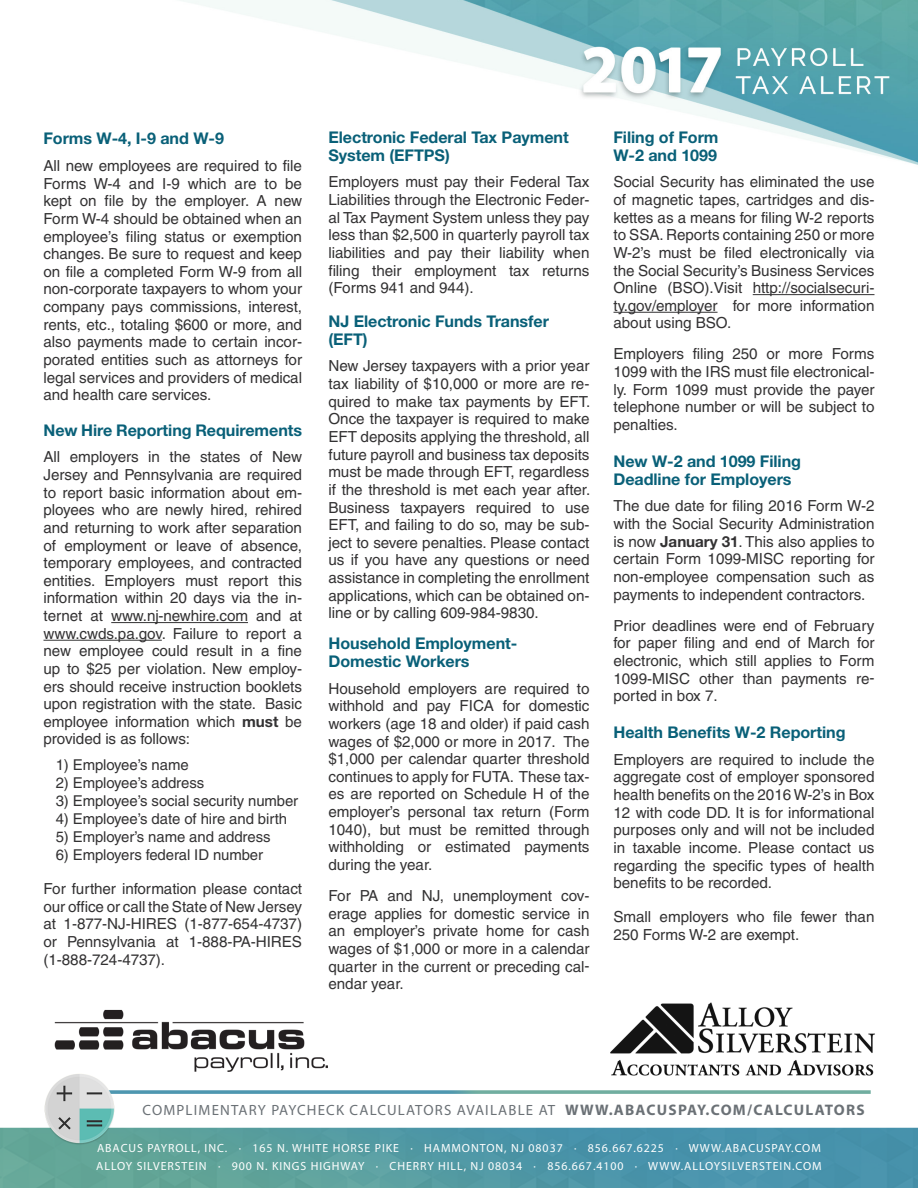
<style>
.page{position:relative;width:918px;height:1188px;background:#fff}
.page>*{position:absolute;margin:0;border:0;box-sizing:border-box;transform-origin:0 0}
.t1{font:700 16.2px/17.5px "Helvetica Neue";letter-spacing:-.005em;color:#096078}
.t2{font:15.15px/17.7px "Helvetica";letter-spacing:-.005em;color:#333233;text-align:justify}
.t3{font:14.85px "Helvetica";letter-spacing:-.005em;color:#333233}
.t4{font:14.85px "Myriad Pro";letter-spacing:.08em;color:#6b7176}
.t5{font:11.85px/17.5px "Myriad Pro";letter-spacing:.08em;color:#fff}
.s1{font-family:"Helvetica Neue";font-weight:700}
.s2{font-weight:700;font-size:15.3px}
</style>
<div class="page">
<img style="left:0;top:294px;width:918px;height:894px">
<img style="left:181px;top:0;width:737px;height:165px">
<hr style="left:111px;top:622px;width:137px;height:1px;background:#333233">
<hr style="left:44px;top:640px;width:118px;height:1px;background:#333233">
<hr style="left:753px;top:294px;width:122px;height:1px;background:#333233">
<hr style="left:614px;top:312px;width:104px;height:1px;background:#333233">
<p class="t1" style="left:44px;top:130px;width:182px">Forms W-4, I-9 and W-9</p>
<p class="t2" style="left:44px;top:157px;width:260px">All new employees are required to file Forms W-4 and I-9 which are to be kept on file by the employer. A new Form W-4 should be obtained when an employee’s filing status or exemption changes. Be sure to request and keep on file a completed Form W-9 from all non-corporate taxpayers to whom your company pays commissions, interest, rents, etc., totaling $600 or more, and also payments made to certain incor&shy;porated entities such as attorneys for legal services and providers of medical and health care services.</p>
<p class="t1" style="left:44px;top:421px;width:260px">New Hire Reporting Requirements</p>
<p class="t2" style="left:44px;top:448px;width:260px">All employers in the states of New Jersey and Pennsylvania are required to report basic information about em&shy;ployees who are newly hired, rehired and returning to work after separation of employment or leave of absence, temporary employees, and contracted entities. Employers must report this information within 20 days via the in&shy;ternet at www.nj-newhire.com and at www.cwds.pa.gov. Failure to report a new employee could result in a fine up to $25 per violation. New employ&shy;ers should receive instruction booklets upon registration with the state. Basic employee information which <span class="s1">must</span> be provided is as follows:</p>
<p class="t3" style="left:56px;top:756px;width:135px">1) Employee’s name</p>
<p class="t3" style="left:56px;top:774px;width:150px">2) Employee’s address</p>
<p class="t3" style="left:56px;top:792px;width:244px">3) Employee’s social security number</p>
<p class="t3" style="left:56px;top:810px;width:233px">4) Employee’s date of hire and birth</p>
<p class="t3" style="left:56px;top:828px;width:216px">5) Employer’s name and address</p>
<p class="t3" style="left:56px;top:846px;width:209px">6) Employers federal ID number</p>
<p class="t2" style="left:44px;top:880px;width:260px">For further information please contact our office or call the State of New Jersey at 1-877-NJ-HIRES (1-877-654-4737) or Pennsylvania at 1-888-PA-HIRES (1-888-724-4737).</p>
<p class="t1" style="left:328px;top:128px;width:242px">Electronic Federal Tax Payment<br>System (EFTPS)</p>
<p class="t2" style="left:328px;top:173px;width:263px">Employers must pay their Federal Tax Liabilities through the Electronic Feder&shy;al Tax Payment System unless they pay less than $2,500 in quarterly payroll tax liabilities and pay their liability when filing their employment tax returns (Forms 941 and 944).</p>
<p class="t1" style="left:328px;top:312px;width:222px">NJ Electronic Funds Transfer (EFT)</p>
<p class="t2" style="left:328px;top:357px;width:263px">New Jersey taxpayers with a prior year tax liability of $10,000 or more are re&shy;quired to make tax payments by EFT.<br>Once the taxpayer is required to make EFT deposits applying the threshold, all future payroll and business tax deposits must be made through EFT, regardless if the threshold is met each year after.<br>Business taxpayers required to use EFT, and failing to do so, may be sub&shy;ject to severe penalties. Please contact us if you have any questions or need assistance in completing the enrollment applications, which can be obtained on&shy;line or by calling 609-984-9830.</p>
<p class="t1" style="left:328px;top:634px;width:190px">Household Employment-<br>Domestic Workers</p>
<p class="t2" style="left:328px;top:679px;width:263px">Household employers are required to withhold and pay FICA for domestic workers (age 18 and older) if paid cash wages of $2,000 or more in 2017. The $1,000 per calendar quarter threshold continues to apply for FUTA. These tax&shy;es are reported on Schedule H of the employer’s personal tax return (Form 1040), but must be remitted through withholding or estimated payments during the year.</p>
<p class="t2" style="left:328px;top:887px;width:263px">For PA and NJ, unemployment cov&shy;erage applies for domestic service in an employer’s private home for cash wages of $1,000 or more in a calendar quarter in the current or preceding cal&shy;endar year.</p>
<p class="t1" style="left:614px;top:128px;width:107px">Filing of Form<br>W-2 and 1099</p>
<p class="t2" style="left:614px;top:173px;width:263px">Social Security has eliminated the use of magnetic tapes, cartridges and dis&shy;kettes as a means for filing W-2 reports to SSA. Reports containing 250 or more W-2’s must be filed electronically via the Social Security’s Business Services Online (BSO).Visit http://socialsecuri&shy;ty.gov/employer for more information about using BSO.</p>
<p class="t2" style="left:614px;top:345px;width:263px">Employers filing 250 or more Forms 1099 with the IRS must file electronical&shy;ly. Form 1099 must provide the payer telephone number or will be subject to penalties.</p>
<p class="t1" style="left:614px;top:452px;width:189px">New W-2 and 1099 Filing<br>Deadline for Employers</p>
<p class="t2" style="left:614px;top:497px;width:263px">The due date for filing 2016 Form W-2 with the Social Security Administration is now <span class="s1">January 31</span>. This also applies to certain Form 1099-MISC reporting for non-employee compensation such as payments to independent contractors.</p>
<p class="t2" style="left:614px;top:617px;width:263px">Prior deadlines were end of February for paper filing and end of March for electronic, which still applies to Form 1099-MISC other than payments re&shy;ported in box 7.</p>
<p class="t1" style="left:614px;top:723px;width:234px">Health Benefits W-2 Reporting</p>
<p class="t2" style="left:614px;top:751px;width:263px">Employers are required to include the aggregate cost of employer sponsored health benefits on the 2016 W-2’s in Box 12 with code DD. It is for informational purposes only and will not be included in taxable income. Please contact us regarding the specific types of health benefits to be recorded.</p>
<p class="t2" style="left:614px;top:908px;width:263px">Small employers who file fewer than<br>250 Forms W-2 are exempt.</p>
<p class="t4" style="left:143px;top:1101px;width:724px">COMPLIMENTARY PAYCHECK CALCULATORS AVAILABLE AT <span class="s2">WWW.ABACUSPAY.COM/CALCULATORS</span></p>
<p class="t5" style="left:96px;top:1140px;width:727px">ABACUS PAYROLL, INC. · 165 N. WHITE HORSE PIKE · HAMMONTON, NJ 08037 · 856.667.6225 · WWW.ABACUSPAY.COM<br>ALLOY SILVERSTEIN · 900 N. KINGS HIGHWAY · CHERRY HILL, NJ 08034 · 856.667.4100 · WWW.ALLOYSILVERSTEIN.COM</p>
</div>
